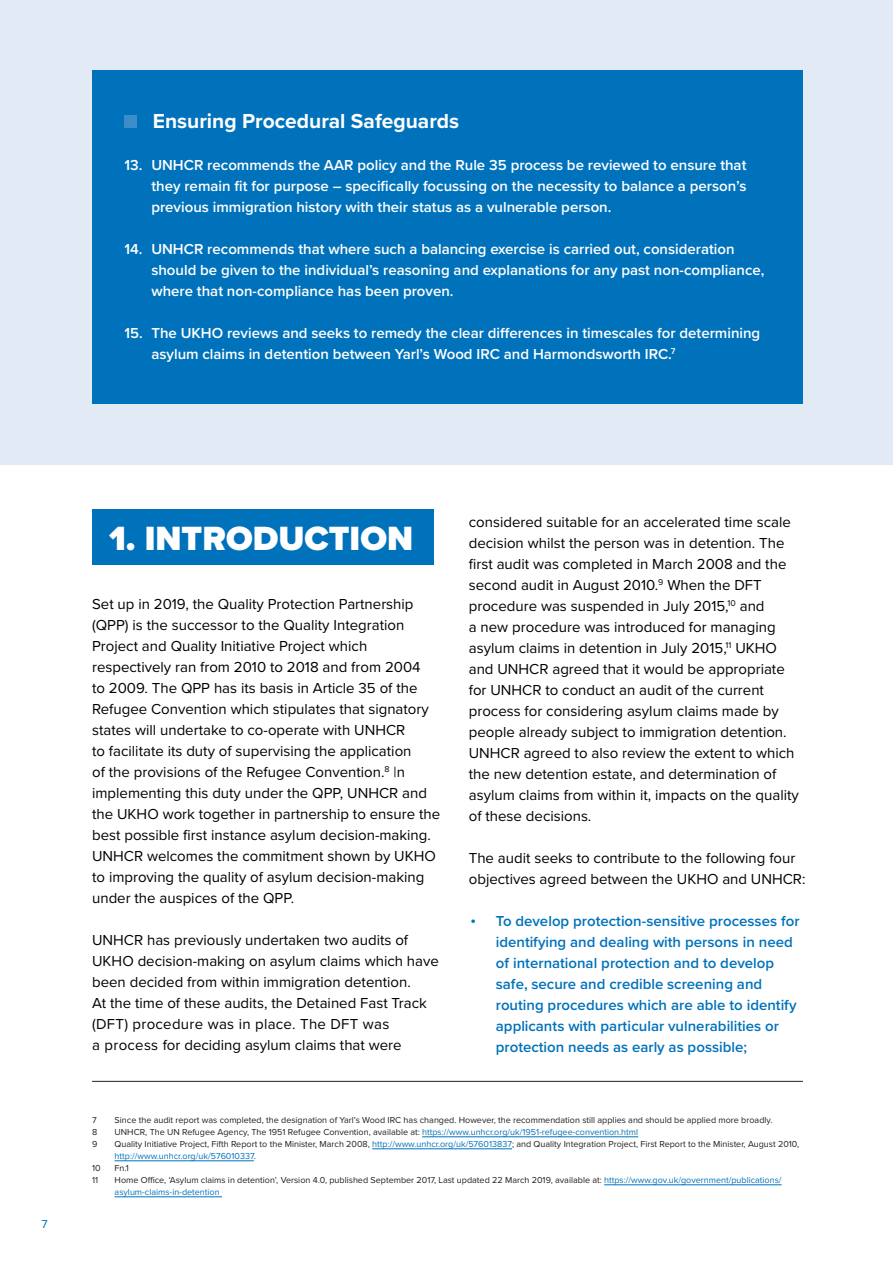
<style>
.page{position:relative;width:893px;height:1263px;background:#fff}
.page>*{position:absolute;margin:0;border:0;box-sizing:border-box;transform-origin:0 0}
.t1{font:900 34.8px "Proxima Nova";color:#fff}
.t2{font:700 21px "Proxima Nova";color:#fff}
.t3{font:15px/21px "Proxima Nova";color:#000001}
.t4{font:600 15px/21px "Proxima Nova";color:#fff}
.t5{font:600 15px/21px "Proxima Nova";color:#0072bc}
.t6{font:12px "Proxima Nova";color:#0072bc}
.t7{font:9px/12px "Proxima Nova";color:#231f20}
.s1{font-family:"Courier New";font-weight:400}
.s2{color:#0072bc}
</style>
<div class="page">
<div style="left:0;top:0;width:893px;height:464px;background:#e2eaf6"></div>
<div style="left:92px;top:510px;width:342px;height:55px;background:#0072bc"></div>
<div style="left:92px;top:70px;width:711px;height:333px;background:#0072bc"></div>
<div style="left:124px;top:115px;width:13px;height:13px;background:#3b8cc9"></div>
<hr style="left:422px;top:1136px;width:216px;height:1px;background:#0072bc">
<hr style="left:372px;top:1148px;width:140px;height:1px;background:#0072bc">
<hr style="left:115px;top:1160px;width:139px;height:1px;background:#0072bc">
<hr style="left:604px;top:1184px;width:178px;height:1px;background:#0072bc">
<hr style="left:115px;top:1196px;width:107px;height:1px;background:#0072bc">
<hr style="left:92px;top:1081px;width:711px;height:1px;background:#231f20">
<h2 class="t2" style="left:153px;top:105px;width:308px">Ensuring Procedural Safeguards</h2>
<p class="t4" style="left:151px;top:154px;width:597px;text-align:justify;text-indent:-27px">13. UNHCR recommends the AAR policy and the Rule 35 process be reviewed to ensure that they remain fit for purpose – specifically focussing on the necessity to balance a person’s previous immigration history with their status as a vulnerable person.</p>
<p class="t4" style="left:151px;top:238px;width:615px;text-indent:-27px">14. UNHCR recommends that where such a balancing exercise is carried out, consideration should be given to the individual’s reasoning and explanations for any past non-compliance, where that non-compliance has been proven.</p>
<p class="t4" style="left:151px;top:322px;width:610px;text-indent:-27px">15. The UKHO reviews and seeks to remedy the clear differences in timescales for determining asylum claims in detention between Yarl’s Wood IRC and Harmondsworth IRC.<sup>7</sup></p>
<p class="t6" style="left:41px;top:1215px;width:8px">7</p>
<h1 class="t1" style="left:109px;top:512px;width:306px">1. INTRODUCTION</h1>
<p class="t3" style="left:92px;top:593px;width:350px">Set up in 2019, the Quality Protection Partnership (QPP) is the successor to the Quality Integration Project and Quality Initiative Project which respectively ran from 2010 to 2018 and from 2004<br>to 2009. The QPP has its basis in Article 35 of the Refugee Convention which stipulates that signatory states will undertake to co-operate with UNHCR<br>to facilitate its duty of supervising the application<br>of the provisions of the Refugee Convention.<sup>8</sup> |n implementing this duty under the QPP, UNHCR and the UKHO work together in partnership to ensure the best possible first instance asylum decision-making.<br>UNHCR welcomes the commitment shown by UKHO to improving the quality of asylum decision-making under the auspices of the QPP.</p>
<p class="t3" style="left:92px;top:929px;width:348px">UNHCR has previously undertaken two audits of UKHO decision-making on asylum claims which have been decided from within immigration detention.<br>At the time of these audits, the Detained Fast Track (DFT) procedure was in place. The DFT was<br>a process for deciding asylum claims that were</p>
<p class="t3" style="left:469px;top:511px;width:332px">considered suitable for an accelerated time scale decision whilst the person was in detention. The first audit was completed in March 2008 and the second audit in August 2010.<sup>9</sup> When the DFT procedure was suspended in July 2015,<sup>10</sup> and<br>a new procedure was introduced for managing asylum claims in detention in July 2015,<sup>11</sup> UKHO and UNHCR agreed that it would be appropriate for UNHCR to conduct an audit of the current process for considering asylum claims made by people already subject to immigration detention.<br>UNHCR agreed to also review the extent to which the new detention estate, and determination of asylum claims from within it, impacts on the quality of these decisions.</p>
<p class="t3" style="left:469px;top:847px;width:338px">The audit seeks to contribute to the following four objectives agreed between the UKHO and UNHCR:</p>
<p class="t5" style="left:496px;top:910px;width:305px;text-indent:-27px"><span class="s1">•</span> To develop protection-sensitive processes for identifying and dealing with persons in need of international protection and to develop safe, secure and credible screening and routing procedures which are able to identify applicants with particular vulnerabilities or protection needs as early as possible;</p>
<p class="t7" style="left:92px;top:1114px;width:6px">7</p>
<p class="t7" style="left:115px;top:1114px;width:659px">Since the audit report was completed, the designation of Yarl’s Wood IRC has changed. However, the recommendation still applies and should be applied more broadly.</p>
<p class="t7" style="left:92px;top:1126px;width:7px">8</p>
<p class="t7" style="left:115px;top:1126px;width:525px">UNHCR, The UN Refugee Agency, The 1951 Refugee Convention, available at: <span class="s2">https://www.unhcr.org/uk/1951-refugee-convention.html</span></p>
<p class="t7" style="left:92px;top:1138px;width:7px">9</p>
<p class="t7" style="left:115px;top:1138px;width:686px">Quality Initiative Project, Fifth Report to the Minister, March 2008, <span class="s2">http://www.unhcr.org/uk/576013837</span>; and Quality Integration Project, First Report to the Minister, August 2010, <span class="s2">http://www.unhcr.org/uk/576010337</span>.</p>
<p class="t7" style="left:92px;top:1162px;width:10px">10</p>
<p class="t7" style="left:115px;top:1162px;width:16px">Fn.1</p>
<p class="t7" style="left:92px;top:1174px;width:8px">11</p>
<p class="t7" style="left:115px;top:1174px;width:668px">Home Office, ‘Asylum claims in detention’, Version 4.0, published September 2017, Last updated 22 March 2019, available at: <span class="s2">https://www.gov.uk/government/publications/ asylum-claims-in-detention</span></p>
</div>
